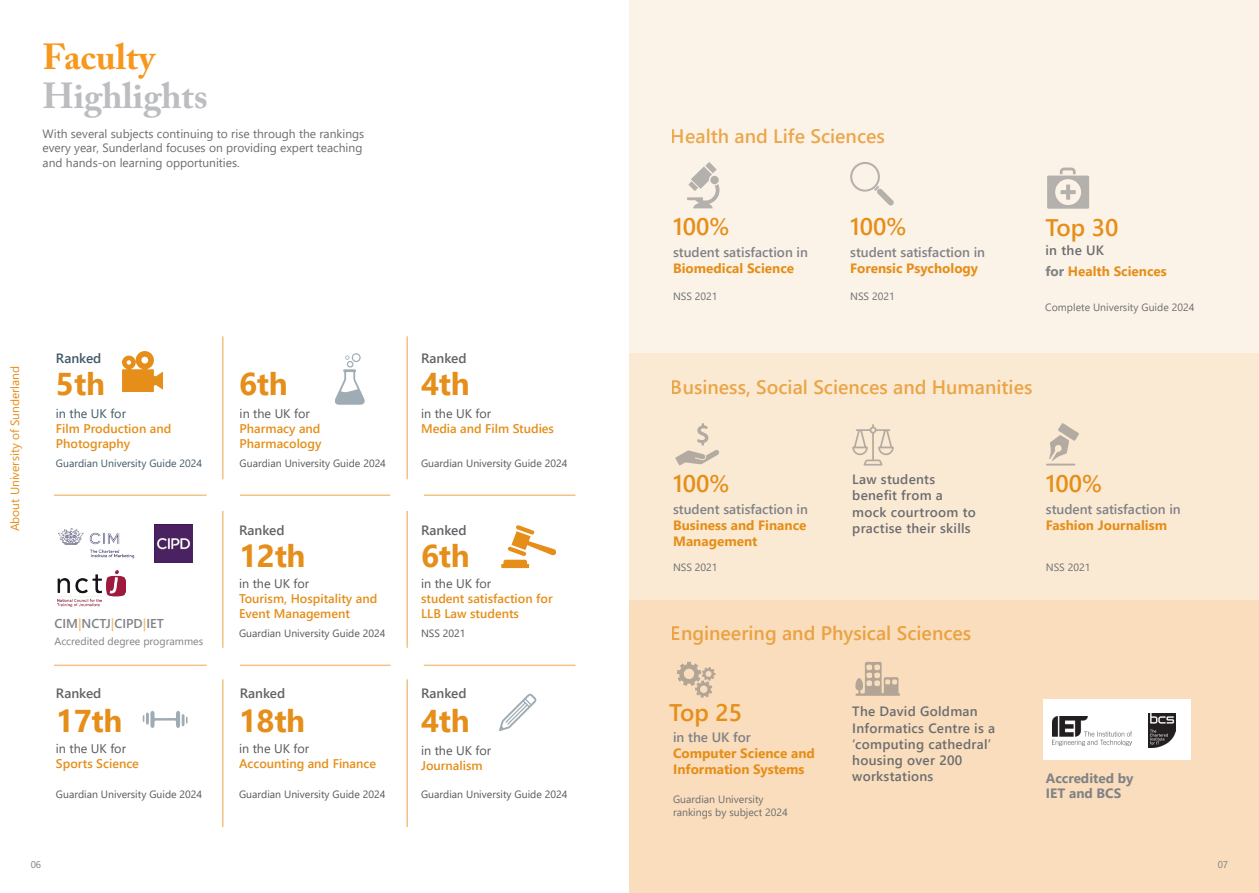
<style>
.page{position:relative;width:1259px;height:893px;background:#fff}
.page>*{position:absolute;margin:0;border:0;box-sizing:border-box;transform-origin:0 0}
.t1{font:700 36px "Adobe Caslon Pro";color:#bcbdc0}
.t2{font:700 36px "Adobe Caslon Pro";color:#f7971d}
.Backed_leadheader_colour1{font:700 31.5px "Segoe UI";letter-spacing:-.01em;color:#e58e19}
.Highlight_13{font:600 24px "Segoe UI";color:#e58e19}
.t3{font:600 19.5px "Segoe UI";color:#e58e19}
.Highlight_9{font:600 13.5px/16.2px "Segoe UI";letter-spacing:.02em;color:#6c6d70}
.Highlight_13-2{font:600 13.5px/16.2px "Segoe UI";color:#808285}
.Highlight_13-3{font:700 13.5px/16.2px "Segoe UI";color:#e58e19;text-align:justify}
.t4{font:600 13.5px "Segoe UI";color:#636366}
.Highlight_13-4{font:700 13.5px/15px "Segoe UI";color:#808285}
.t5{font:600 13.5px "Segoe UI";color:#405968}
.t6{font:600 12.75px "Segoe UI";color:#808285}
.Backed_leadheader_colour1-2{font:600 12.6px/15px "Segoe UI";color:#e58e19}
.Backed_leadheader_colour1-3{font:12.6px/15px "Segoe UI";color:#57585a}
.t7{font:12px/14.4px "Segoe UI";color:#6c6d70}
.t8{font:12px "Segoe UI";color:#e58e19}
.t9{font:10.65px "Segoe UI";color:#808285}
.t10{font:10.5px "Segoe UI";color:#57585a}
.note_6{font:10.5px/12.6px "Segoe UI";color:#6c6d70}
.t11{font:10.5px "Segoe UI";color:#405968}
.t12{font:9.75px "Segoe UI";color:#808285}
.s1{font-weight:400;color:#405968}
.s2{color:#fbb35f}
.s3{font-weight:400;color:#57585a}
.s4{font-weight:600;color:#e58e19}
.s5{font-weight:700;color:#e58e19}
.s6{color:#808285}
.s7{font-weight:600;color:#808285}
</style>
<div class="page">
<hr style="left:628px;top:0;width:2px;height:893px;background:#d1d2d4">
<hr style="left:54px;top:494px;width:521px;height:2px;background:#f3c285">
<hr style="left:54px;top:665px;width:521px;height:1px;background:#f3c285">
<hr style="left:222px;top:336px;width:1px;height:491px;background:#f3c285">
<hr style="left:406px;top:336px;width:2px;height:491px;background:#f3c285">
<div style="left:206px;top:479px;width:34px;height:32px;background:#fff;border-radius:50%"></div>
<div style="left:390px;top:479px;width:34px;height:32px;background:#fff;border-radius:50%"></div>
<div style="left:206px;top:648px;width:34px;height:31px;background:#fff;border-radius:50%"></div>
<div style="left:390px;top:648px;width:34px;height:31px;background:#fff;border-radius:50%"></div>
<img style="left:155px;top:524px;width:38px;height:39px">
<img style="left:57px;top:571px;width:68px;height:35px">
<img style="left:58px;top:528px;width:77px;height:31px">
<svg style="left:335px;top:353px;width:30px;height:51px"></svg>
<svg style="left:122px;top:351px;width:41px;height:41px"></svg>
<svg style="left:142px;top:711px;width:46px;height:17px"></svg>
<div style="left:629px;top:0;width:630px;height:354px;background:#fcf3e8"></div>
<div style="left:629px;top:599px;width:630px;height:294px;background:#f9ddbc"></div>
<div style="left:629px;top:353px;width:630px;height:246px;background:#fbead3"></div>
<svg style="left:1047px;top:168px;width:42px;height:41px"></svg>
<svg style="left:675px;top:423px;width:44px;height:43px"></svg>
<svg style="left:850px;top:162px;width:44px;height:44px"></svg>
<svg style="left:687px;top:162px;width:33px;height:46px"></svg>
<svg style="left:710px;top:176px;width:9px;height:8px"></svg>
<svg style="left:852px;top:424px;width:42px;height:42px"></svg>
<svg style="left:1046px;top:423px;width:33px;height:43px"></svg>
<svg style="left:677px;top:662px;width:38px;height:36px"></svg>
<svg style="left:855px;top:662px;width:45px;height:34px"></svg>
<svg style="left:499px;top:693px;width:37px;height:38px"></svg>
<div style="left:1044px;top:699px;width:147px;height:61px;background:#fff"></div>
<img style="left:1148px;top:713px;width:27px;height:35px">
<img style="left:1052px;top:716px;width:79px;height:29px">
<svg style="left:501px;top:525px;width:55px;height:43px"></svg>
<p class="t2" style="left:43px;top:35px;width:114px">Faculty</p>
<p class="t1" style="left:43px;top:74px;width:167px">Highlights</p>
<p class="t7" style="left:43px;top:125px;width:323px">With several subjects continuing to rise through the rankings every year, Sunderland focuses on providing expert teaching and hands-on learning opportunities.</p>
<p class="t8" style="left:4px;top:531px;width:167px;rotate:-90deg">About University of Sunderland</p>
<p class="t5" style="left:56px;top:345px;width:47px">Ranked</p>
<p class="Backed_leadheader_colour1" style="left:56px;top:354px;width:51px">5th</p>
<p class="Backed_leadheader_colour1-2" style="left:56px;top:405px;width:117px"><span class="s1">in the UK for<br></span>Film Production and<br>Photography</p>
<p class="t11" style="left:56px;top:453px;width:148px">Guardian University Guide 2024</p>
<p class="t6" style="left:55px;top:612px;width:111px">CIM<span class="s2">|</span>NCTJ<span class="s2">|</span>CIPD<span class="s2">|</span>IET</p>
<p class="t9" style="left:55px;top:631px;width:150px">Accredited degree programmes</p>
<p class="t4" style="left:56px;top:681px;width:47px">Ranked</p>
<p class="Backed_leadheader_colour1" style="left:56px;top:691px;width:68px">17th</p>
<p class="Backed_leadheader_colour1" style="left:239px;top:354px;width:50px">6th</p>
<p class="Backed_leadheader_colour1-2" style="left:240px;top:405px;width:83px"><span class="s3">in the UK for<br></span>Pharmacy and<br>Pharmacology</p>
<p class="t10" style="left:240px;top:453px;width:148px">Guardian University Guide 2024</p>
<p class="t4" style="left:239px;top:518px;width:47px">Ranked</p>
<p class="Backed_leadheader_colour1" style="left:239px;top:526px;width:68px">12th</p>
<p class="Backed_leadheader_colour1-2" style="left:239px;top:575px;width:140px"><span class="s3">in the UK for<br></span>Tourism, Hospitality and<br>Event Management</p>
<p class="t10" style="left:239px;top:623px;width:148px">Guardian University Guide 2024</p>
<p class="t4" style="left:240px;top:681px;width:47px">Ranked</p>
<p class="Backed_leadheader_colour1" style="left:239px;top:691px;width:68px">18th</p>
<p class="Backed_leadheader_colour1-2" style="left:56px;top:739px;width:85px"><span class="s3">in the UK for<br></span>Sports Science</p>
<p class="t10" style="left:56px;top:785px;width:148px">Guardian University Guide 2024</p>
<p class="t10" style="left:239px;top:785px;width:148px">Guardian University Guide 2024</p>
<p class="Backed_leadheader_colour1-2" style="left:239px;top:739px;width:139px"><span class="s3">in the UK for<br></span>Accounting and Finance</p>
<p class="t12" style="left:31px;top:855px;width:12px">06</p>
<p class="t4" style="left:421px;top:345px;width:47px">Ranked</p>
<p class="Backed_leadheader_colour1" style="left:421px;top:354px;width:50px">4th</p>
<p class="Backed_leadheader_colour1-2" style="left:421px;top:405px;width:134px"><span class="s3">in the UK for<br></span>Media and Film Studies</p>
<p class="t10" style="left:421px;top:453px;width:148px">Guardian University Guide 2024</p>
<p class="t4" style="left:421px;top:518px;width:47px">Ranked</p>
<p class="Backed_leadheader_colour1" style="left:421px;top:526px;width:50px">6th</p>
<p class="Backed_leadheader_colour1-2" style="left:421px;top:575px;width:133px"><span class="s3">in the UK for<br></span>student satisfaction for<br>LLB Law students</p>
<p class="t10" style="left:421px;top:623px;width:46px">NSS 2021</p>
<p class="t4" style="left:421px;top:681px;width:47px">Ranked</p>
<p class="Backed_leadheader_colour1" style="left:421px;top:691px;width:50px">4th</p>
<p class="Backed_leadheader_colour1-3" style="left:421px;top:742px;width:72px">in the UK for<br><span class="s4">Journalism</span></p>
<p class="t10" style="left:421px;top:785px;width:148px">Guardian University Guide 2024</p>
<h3 class="t3" style="left:671px;top:118px;width:215px">Health and Life Sciences</h3>
<p class="Highlight_13" style="left:673px;top:204px;width:58px">100%</p>
<p class="Highlight_13-2" style="left:673px;top:243px;width:136px">student satisfaction in<br><span class="s5">Biomedical Science</span></p>
<p class="Highlight_13" style="left:850px;top:204px;width:58px">100%</p>
<p class="Highlight_13" style="left:1045px;top:205px;width:74px">Top 30</p>
<p class="Highlight_13-3" style="left:1045px;top:262px;width:123px"><span class="s6">for</span> Health Sciences</p>
<p class="Highlight_13-2" style="left:850px;top:243px;width:136px">student satisfaction in<br><span class="s5">Forensic Psychology</span></p>
<p class="Highlight_9" style="left:1045px;top:241px;width:60px">in the UK</p>
<p class="note_6" style="left:673px;top:289px;width:46px">NSS 2021</p>
<p class="note_6" style="left:850px;top:289px;width:46px">NSS 2021</p>
<p class="note_6" style="left:1045px;top:300px;width:151px">Complete University Guide 2024</p>
<h3 class="t3" style="left:671px;top:369px;width:363px">Business, Social Sciences and Humanities</h3>
<p class="Highlight_13" style="left:673px;top:461px;width:58px">100%</p>
<p class="Highlight_13-3" style="left:673px;top:500px;width:136px"><span class="s7">student satisfaction in </span>Business and Finance Management</p>
<p class="note_6" style="left:673px;top:560px;width:46px">NSS 2021</p>
<p class="Highlight_9" style="left:852px;top:470px;width:125px">Law students benefit from a mock courtroom to practise their skills</p>
<h3 class="t3" style="left:671px;top:614px;width:302px">Engineering and Physical Sciences</h3>
<p class="Highlight_13" style="left:669px;top:690px;width:74px">Top 25</p>
<p class="Highlight_13-3" style="left:673px;top:728px;width:143px;text-align:left"><span class="s7">in the UK for<br></span>Computer Science and<br>Information Systems</p>
<p class="note_6" style="left:673px;top:792px;width:116px">Guardian University rankings by subject 2024</p>
<p class="Highlight_9" style="left:852px;top:702px;width:144px">The David Goldman<br>Informatics Centre is a ‘computing cathedral’ housing over 200 workstations</p>
<p class="Highlight_13" style="left:1046px;top:461px;width:58px">100%</p>
<p class="Highlight_13-2" style="left:1046px;top:500px;width:136px">student satisfaction in<br><span class="s5">Fashion Journalism</span></p>
<p class="note_6" style="left:1046px;top:560px;width:46px">NSS 2021</p>
<p class="Highlight_13-4" style="left:1046px;top:770px;width:89px">Accredited by<br>IET and BCS</p>
<p class="t12" style="left:1217px;top:855px;width:12px">07</p>
</div>
